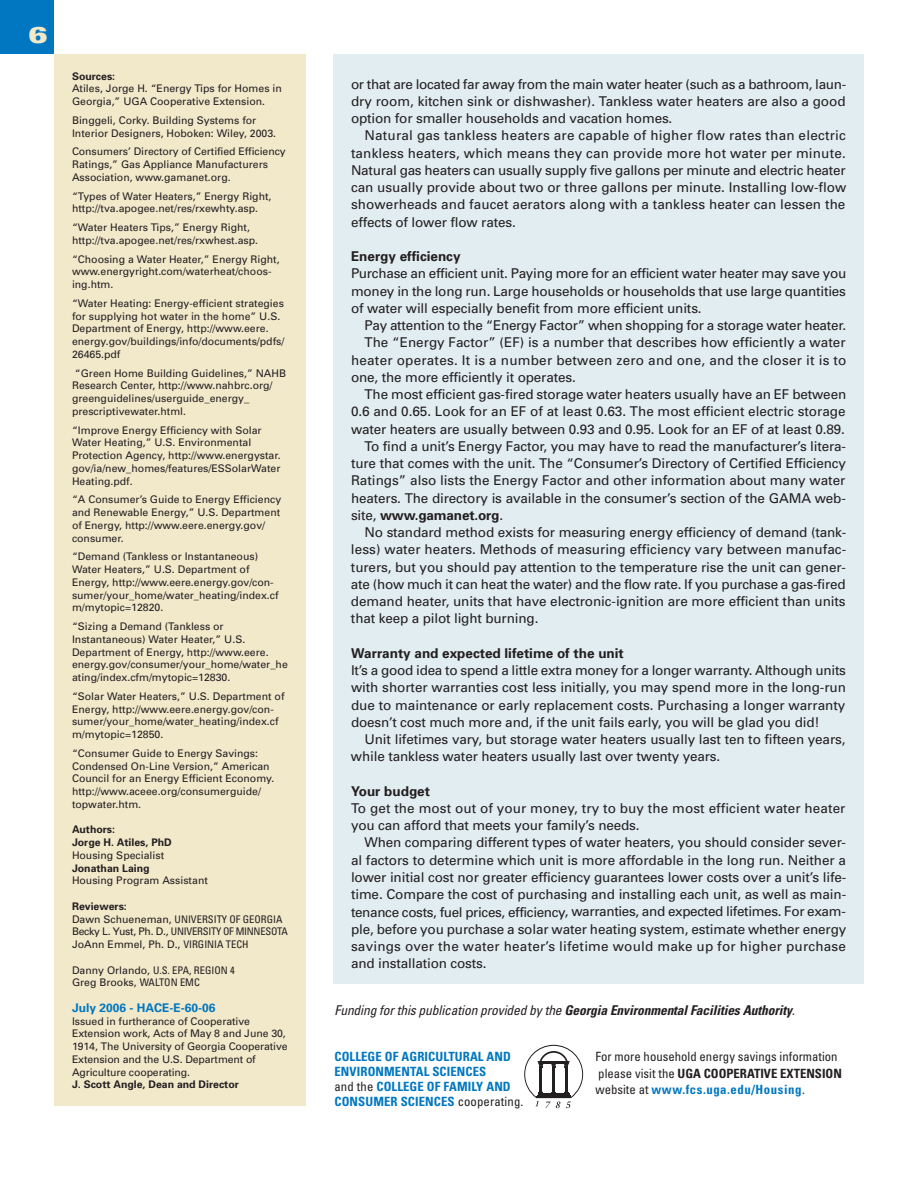
<style>
.page{position:relative;width:918px;height:1188px;background:#fff}
.page>*{position:absolute;margin:0;border:0;box-sizing:border-box;transform-origin:0 0}
.t1{font:900 expanded 22.5px "Univers";color:#f2e8ca}
.t2{font:13.5px/17.2px "Univers";letter-spacing:-.01em;color:#231f20;text-align:justify}
.t3{font:700 13.5px "Univers";color:#231f20}
.t4{font:italic condensed 13.5px "Univers";letter-spacing:-.01em;color:#231f20}
.t5{font:13.5px "Univers";letter-spacing:.015em;color:#231f20}
.t6{font:condensed 12.75px/16.5px "Univers";color:#231f20}
.t7{font:700 condensed 12.75px/15px "Univers";letter-spacing:.01em;color:#0077c0}
.t8{font:700 12px "Univers";color:#0077c0}
.t9{font:10.5px/12.8px "Univers";color:#231f20}
.t10{font:condensed 10.5px/12.8px "Univers";letter-spacing:-.02em;color:#231f20}
.t11{font:700 10.5px/12.8px "Univers";color:#231f20}
.s1{font-weight:700;font-stretch:normal}
.s2{font-stretch:normal}
.s3{font-stretch:condensed}
.s4{font-weight:400}
.s5{font-weight:700}
.s6{font-weight:400;color:#231f20}
.s7{font-weight:700;color:#0077c0}
</style>
<div class="page">
<div style="left:333px;top:54px;width:531px;height:930px;background:#e2edf2"></div>
<div style="left:0;top:0;width:54px;height:54px;background:#0077c0"></div>
<div style="left:54px;top:54px;width:252px;height:1051px;background:#f2e8ca"></div>
<svg style="left:524px;top:1045px;width:59px;height:63px"></svg>
<h1 class="t1" style="left:28px;top:27px;width:20px">6</h1>
<p class="t11" style="left:72px;top:70px;width:45px">Sources:</p>
<p class="t9" style="left:72px;top:83px;width:211px">Atiles, Jorge H. “Energy Tips for Homes in<br>Georgia,” UGA Cooperative Extension.</p>
<p class="t9" style="left:72px;top:115px;width:206px">Binggeli, Corky. Building Systems for<br>Interior Designers, Hoboken: Wiley, 2003.</p>
<p class="t9" style="left:72px;top:146px;width:215px">Consumers’ Directory of Certified Efficiency<br>Ratings,” Gas Appliance Manufacturers<br>Association, www.gamanet.org.</p>
<p class="t9" style="left:72px;top:190px;width:201px">“Types of Water Heaters,” Energy Right, http://tva.apogee.net/res/rxewhty.asp.</p>
<p class="t9" style="left:72px;top:222px;width:188px">“Water Heaters Tips,” Energy Right, http://tva.apogee.net/res/rxwhest.asp.</p>
<p class="t9" style="left:72px;top:253px;width:209px">“Choosing a Water Heater,” Energy Right, www.energyright.com/waterheat/choos&shy;ing.htm.</p>
<p class="t9" style="left:72px;top:298px;width:214px">“Water Heating: Energy-efficient strategies for supplying hot water in the home” U.S.<br>Department of Energy, http://www.eere. energy.gov/buildings/info/documents/pdfs/ 26465.pdf</p>
<p class="t9" style="left:72px;top:367px;width:216px">“Green Home Building Guidelines,” NAHB Research Center, http://www.nahbrc.org/ greenguidelines/userguide_energy_ prescriptivewater.html.</p>
<p class="t9" style="left:72px;top:424px;width:210px">“Improve Energy Efficiency with Solar Water Heating,” U.S. Environmental Protection Agency, http://www.energystar. gov/ia/new_homes/features/ESSolarWater Heating.pdf.</p>
<p class="t9" style="left:72px;top:494px;width:211px">“A Consumer’s Guide to Energy Efficiency and Renewable Energy,” U.S. Department of Energy, http://www.eere.energy.gov/ consumer.</p>
<p class="t9" style="left:72px;top:551px;width:208px">“Demand (Tankless or Instantaneous)<br>Water Heaters,” U.S. Department of Energy, http://www.eere.energy.gov/con&shy;sumer/your_home/water_heating/index.cf m/mytopic=12820.</p>
<p class="t9" style="left:72px;top:621px;width:217px">“Sizing a Demand (Tankless or Instantaneous) Water Heater,” U.S.<br>Department of Energy, http://www.eere. energy.gov/consumer/your_home/water_he ating/index.cfm/mytopic=12830.</p>
<p class="t9" style="left:72px;top:691px;width:214px">“Solar Water Heaters,” U.S. Department of Energy, http://www.eere.energy.gov/con&shy;sumer/your_home/water_heating/index.cf m/mytopic=12850.</p>
<p class="t9" style="left:72px;top:748px;width:204px">“Consumer Guide to Energy Savings:<br>Condensed On-Line Version,” American Council for an Energy Efficient Economy. http://www.aceee.org/consumerguide/ topwater.htm.</p>
<p class="t11" style="left:72px;top:824px;width:101px">Authors:<br>Jorge H. Atiles, PhD</p>
<p class="t9" style="left:72px;top:850px;width:94px">Housing Specialist</p>
<p class="t11" style="left:72px;top:862px;width:79px">Jonathan Laing</p>
<p class="t9" style="left:72px;top:875px;width:137px">Housing Program Assistant</p>
<p class="t10" style="left:72px;top:901px;width:217px"><span class="s1">Reviewers:<br></span><span class="s2">Dawn Schueneman,</span> UNIVERSITY OF GEORGIA <span class="s2">Becky L. Yust, Ph. D.,</span> UNIVERSITY OF MINNESOTA <span class="s2">JoAnn Emmel, Ph. D.,</span> VIRGINIA TECH</p>
<p class="t9" style="left:72px;top:964px;width:164px">Danny Orlando, <span class="s3">U.S. EPA, REGION 4<br></span>Greg Brooks, <span class="s3">WALTON EMC</span></p>
<p class="t8" style="left:72px;top:1003px;width:145px">July 2006 - HACE-E-60-06</p>
<p class="t9" style="left:72px;top:1015px;width:217px">Issued in furtherance of Cooperative Extension work, Acts of May 8 and June 30, 1914, The University of Georgia Cooperative Extension and the U.S. Department of Agriculture cooperating.</p>
<p class="t11" style="left:72px;top:1079px;width:168px">J. Scott Angle, Dean and Director</p>
<p class="t2" style="left:351px;top:76px;width:497px">or that are located far away from the main water heater (such as a bathroom, laun&shy;dry room, kitchen sink or dishwasher). Tankless water heaters are also a good option for smaller households and vacation homes.</p>
<p class="t2" style="left:351px;top:128px;width:497px;text-indent:14px">Natural gas tankless heaters are capable of higher flow rates than electric tankless heaters, which means they can provide more hot water per minute.<br>Natural gas heaters can usually supply five gallons per minute and electric heater can usually provide about two or three gallons per minute. Installing low-flow showerheads and faucet aerators along with a tankless heater can lessen the effects of lower flow rates.</p>
<p class="t3" style="left:351px;top:251px;width:111px">Energy efficiency</p>
<p class="t2" style="left:351px;top:266px;width:497px">Purchase an efficient unit. Paying more for an efficient water heater may save you money in the long run. Large households or households that use large quantities of water will especially benefit from more efficient units.</p>
<p class="t2" style="left:364px;top:318px;width:483px">Pay attention to the “Energy Factor” when shopping for a storage water heater.</p>
<p class="t2" style="left:364px;top:335px;width:483px">The “Energy Factor” (EF) is a number that describes how efficiently a water</p>
<p class="t5" style="left:351px;top:355px;width:497px">heater operates. It is a number between zero and one, and the closer it is to</p>
<p class="t2" style="left:351px;top:370px;width:226px">one, the more efficiently it operates.</p>
<p class="t2" style="left:364px;top:387px;width:483px">The most efficient gas-fired storage water heaters usually have an EF between</p>
<p class="t2" style="left:351px;top:404px;width:496px">0.6 and 0.65. Look for an EF of at least 0.63. The most efficient electric storage</p>
<p class="t2" style="left:351px;top:421px;width:495px">water heaters are usually between 0.93 and 0.95. Look for an EF of at least 0.89.</p>
<p class="t2" style="left:364px;top:439px;width:483px">To find a unit’s Energy Factor, you may have to read the manufacturer’s litera-</p>
<p class="t2" style="left:351px;top:456px;width:497px">ture that comes with the unit. The “Consumer’s Directory of Certified Efficiency</p>
<p class="t2" style="left:351px;top:473px;width:496px">Ratings” also lists the Energy Factor and other information about many water</p>
<p class="t2" style="left:351px;top:490px;width:496px">heaters. The directory is available in the consumer’s section of the GAMA web-</p>
<p class="t3" style="left:351px;top:510px;width:154px"><span class="s4">site,</span> www.gamanet.org<span class="s4">.</span></p>
<p class="t2" style="left:364px;top:525px;width:483px">No standard method exists for measuring energy efficiency of demand (tank-</p>
<p class="t2" style="left:351px;top:542px;width:497px">less) water heaters. Methods of measuring efficiency vary between manufac-</p>
<p class="t2" style="left:351px;top:559px;width:497px">turers, but you should pay attention to the temperature rise the unit can gener-</p>
<p class="t2" style="left:351px;top:577px;width:496px">ate (how much it can heat the water) and the flow rate. If you purchase a gas-fired</p>
<p class="t2" style="left:351px;top:594px;width:496px">demand heater, units that have electronic-ignition are more efficient than units</p>
<p class="t2" style="left:351px;top:611px;width:189px">that keep a pilot light burning.</p>
<p class="t3" style="left:351px;top:648px;width:274px">Warranty and expected lifetime of the unit</p>
<p class="t2" style="left:351px;top:663px;width:497px">It’s a good idea to spend a little extra money for a longer warranty. Although units with shorter warranties cost less initially, you may spend more in the long-run due to maintenance or early replacement costs. Purchasing a longer warranty doesn’t cost much more and, if the unit fails early, you will be glad you did!</p>
<p class="t2" style="left:351px;top:732px;width:496px;text-indent:14px">Unit lifetimes vary, but storage water heaters usually last ten to fifteen years, while tankless water heaters usually last over twenty years.</p>
<p class="t3" style="left:351px;top:786px;width:81px">Your budget</p>
<p class="t2" style="left:351px;top:801px;width:496px">To get the most out of your money, try to buy the most efficient water heater you can afford that meets your family’s needs.</p>
<p class="t2" style="left:351px;top:835px;width:497px;text-indent:14px">When comparing different types of water heaters, you should consider sever&shy;al factors to determine which unit is more affordable in the long run. Neither a lower initial cost nor greater efficiency guarantees lower costs over a unit’s life&shy;time. Compare the cost of purchasing and installing each unit, as well as main&shy;tenance costs, fuel prices, efficiency, warranties, and expected lifetimes. For exam&shy;ple, before you purchase a solar water heating system, estimate whether energy savings over the water heater’s lifetime would make up for higher purchase and installation costs.</p>
<p class="t4" style="left:334px;top:1006px;width:462px">Funding for this publication provided by the <span class="s5">Georgia Environmental Facilities Authority</span>.</p>
<p class="t7" style="left:334px;top:1050px;width:190px">COLLEGE OF AGRICULTURAL AND<br>ENVIRONMENTAL SCIENCES<br><span class="s6">and the</span> COLLEGE OF FAMILY AND<br>CONSUMER SCIENCES <span class="s6">cooperating.</span></p>
<p class="t6" style="left:595px;top:1050px;width:248px">For more household energy savings information please visit the <span class="s5">UGA COOPERATIVE EXTENSION </span>website at <span class="s7">www.fcs.uga.edu/Housing</span>.</p>
</div>
